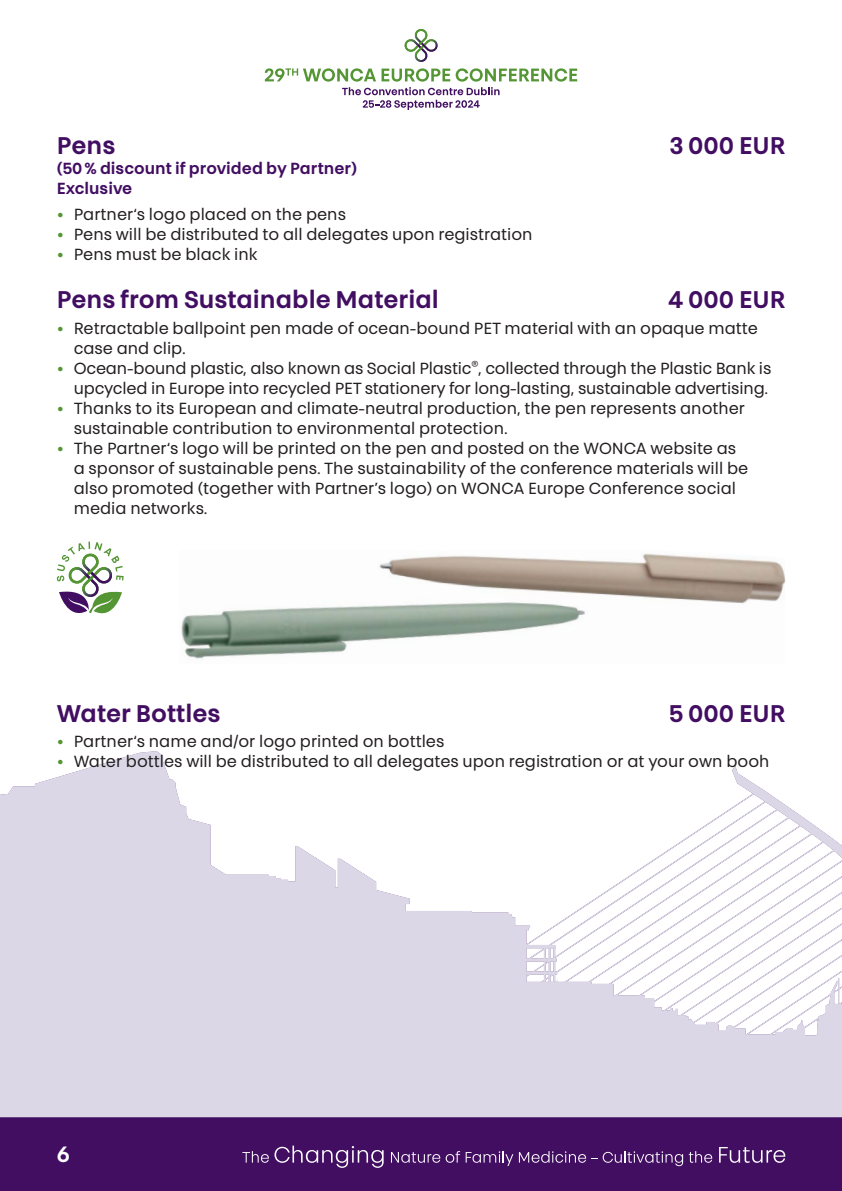
<style>
.page{position:relative;width:842px;height:1191px;background:#fff}
.page>*{position:absolute;margin:0;border:0;box-sizing:border-box;transform-origin:0 0}
.t1{font:600 24px "Touche";color:#420e62}
.t2{font:600 22px "Touche";color:#fff}
.t3{font:16px/20px "Touche";color:#231f20}
.t4{font:600 16px/20px "Touche";color:#420e62}
.s1{font-weight:600;color:#549534}
</style>
<div class="page">
<div style="left:0;top:1117px;width:842px;height:74px;background:#420e62"></div>
<svg style="left:242px;top:1145px;width:142px;height:22px;background:#61357b"></svg>
<svg style="left:391px;top:1152px;width:49px;height:10px"></svg>
<svg style="left:446px;top:1151px;width:14px;height:11px"></svg>
<svg style="left:466px;top:1151px;width:47px;height:15px"></svg>
<svg style="left:519px;top:1151px;width:78px;height:11px"></svg>
<svg style="left:603px;top:1151px;width:80px;height:15px"></svg>
<svg style="left:689px;top:1151px;width:23px;height:11px"></svg>
<svg style="left:719px;top:1147px;width:66px;height:15px"></svg>
<svg style="left:0;top:751px;width:842px;height:366px;fill:#dcd7e6"></svg>
<svg style="left:265px;top:29px;width:312px;height:81px"></svg>
<svg style="left:57px;top:541px;width:67px;height:73px"></svg>
<img style="left:181px;top:553px;width:604px;height:106px">
<h1 class="t1" style="left:57px;top:134px;width:60px">Pens</h1>
<h1 class="t1" style="left:669px;top:134px;width:117px">3 000 EUR</h1>
<p class="t4" style="left:57px;top:159px;width:302px">(50 % discount if provided by Partner)<br>Exclusive</p>
<p class="t3" style="left:57px;top:205px;width:291px"><span class="s1">•</span> Partner‘s logo placed on the pens</p>
<p class="t3" style="left:57px;top:225px;width:477px"><span class="s1">•</span> Pens will be distributed to all delegates upon registration</p>
<p class="t3" style="left:57px;top:245px;width:203px"><span class="s1">•</span> Pens must be black ink</p>
<h1 class="t1" style="left:57px;top:288px;width:384px">Pens from Sustainable Material</h1>
<h1 class="t1" style="left:668px;top:288px;width:118px">4 000 EUR</h1>
<p class="t3" style="left:74px;top:319px;width:686px;text-indent:-17px"><span class="s1">•</span> Retractable ballpoint pen made of ocean-bound PET material with an opaque matte case and clip.</p>
<p class="t3" style="left:57px;top:359px;width:716px;text-align:right"><span class="s1">•</span> Ocean-bound plastic, also known as Social Plastic<sup>®</sup>, collected through the Plastic Bank is upcycled in Europe into recycled PET stationery for long-lasting, sustainable advertising.</p>
<p class="t3" style="left:74px;top:399px;width:673px;text-indent:-17px"><span class="s1">•</span> Thanks to its European and climate-neutral production, the pen represents another sustainable contribution to environmental protection.</p>
<p class="t3" style="left:74px;top:439px;width:676px;text-indent:-17px"><span class="s1">•</span> The Partner‘s logo will be printed on the pen and posted on the WONCA website as a sponsor of sustainable pens. The sustainability of the conference materials will be also promoted (together with Partner’s logo) on WONCA Europe Conference social media networks.</p>
<h1 class="t1" style="left:57px;top:701px;width:165px">Water Bottles</h1>
<h1 class="t1" style="left:669px;top:701px;width:118px">5 000 EUR</h1>
<p class="t3" style="left:57px;top:732px;width:389px"><span class="s1">•</span> Partner‘s name and/or logo printed on bottles</p>
<p class="t3" style="left:57px;top:752px;width:714px"><span class="s1">•</span> Water bottles will be distributed to all delegates upon registration or at your own booh</p>
<h2 class="t2" style="left:57px;top:1143px;width:15px">6</h2>
</div>
